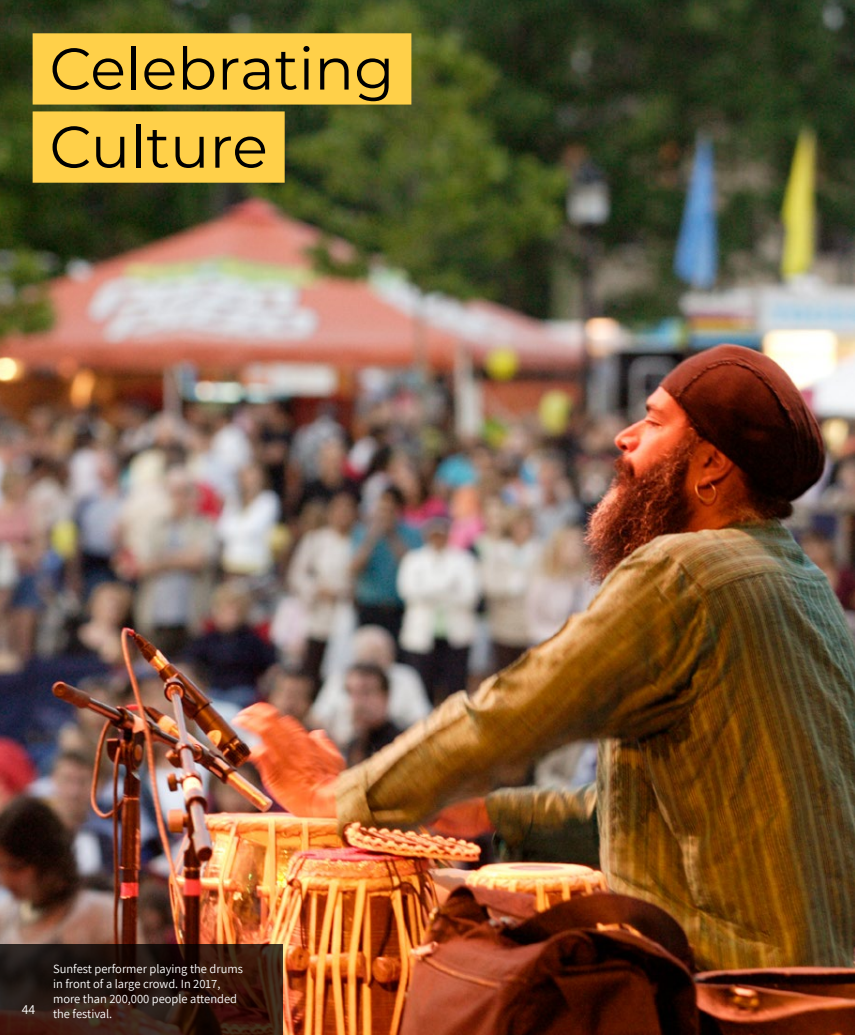
<style>
.page{position:relative;width:855px;height:1035px;background:#fff}
.page>*{position:absolute;margin:0;border:0;box-sizing:border-box;transform-origin:0 0}
.Chapter_Headings{font:58.75px "Montserrat";color:#000}
.t1{font:13.75px "Assistant";color:#fff}
.t2{font:12.5px/15px "Assistant";color:#fff}
</style>
<div class="page">
<img style="left:0;top:0;width:855px;height:211px">
<div style="left:33px;top:33px;width:378px;height:72px;background:#ffd049"></div>
<div style="left:33px;top:111px;width:252px;height:72px;background:#ffd049"></div>
<img style="left:0;top:211px;width:855px;height:824px">
<svg style="left:0;top:944px;width:283px;height:91px;background:#2b160f"></svg>
<h1 class="Chapter_Headings" style="left:49px;top:28px;width:347px">Celebrating</h1>
<h1 class="Chapter_Headings" style="left:49px;top:106px;width:220px">Culture</h1>
<p class="t1" style="left:22px;top:1000px;width:15px">44</p>
<p class="t2" style="left:53px;top:961px;width:191px">Sunfest performer playing the drums in front of a large crowd. In 2017, more than 200,000 people attended the festival.</p>
</div>
